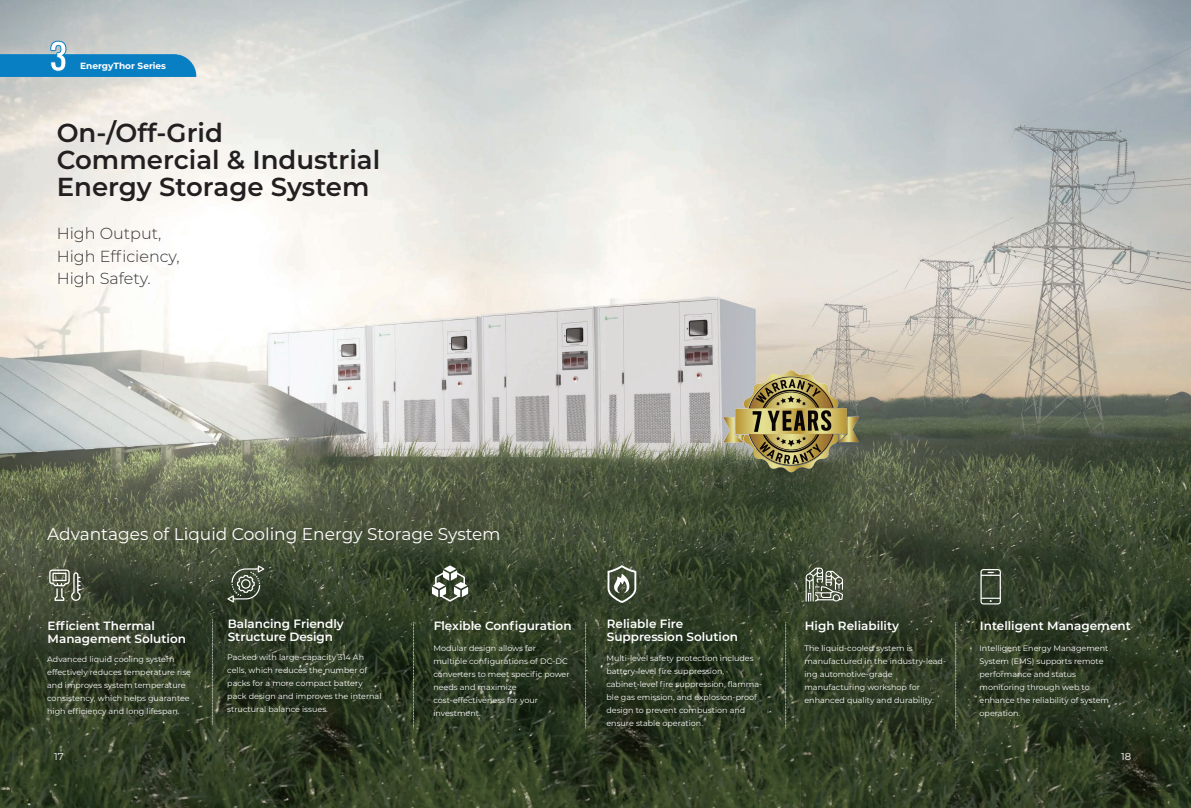
<style>
.page{position:relative;width:1191px;height:808px;background:#fff}
.page>*{position:absolute;margin:0;border:0;box-sizing:border-box;transform-origin:0 0}
.t1{font:600 26px/27px "Montserrat";color:#231f20}
.t2{font:17px "Montserrat";color:#fff}
.t3{font:300 16px/22.6px "Montserrat";color:#333334}
.t4{font:600 12px/13px "Montserrat";color:#fff}
.t5{font:10px "Montserrat";color:#fff}
.t6{font:700 9px "Montserrat";color:#fff}
.t7{font:8px/13px "Montserrat";color:#fff}
</style>
<div class="page">
<img style="left:0;top:0;width:1191px;height:808px">
<svg style="left:0;top:41px;width:197px;height:36px;background:#559ec7"></svg>
<svg style="left:212px;top:619px;width:1px;height:106px"></svg>
<svg style="left:585px;top:622px;width:1px;height:106px"></svg>
<svg style="left:413px;top:622px;width:1px;height:106px"></svg>
<svg style="left:785px;top:622px;width:1px;height:106px"></svg>
<svg style="left:955px;top:622px;width:1px;height:106px"></svg>
<svg style="left:980px;top:569px;width:21px;height:35px"></svg>
<svg style="left:227px;top:565px;width:38px;height:38px"></svg>
<svg style="left:432px;top:565px;width:36px;height:37px"></svg>
<svg style="left:805px;top:567px;width:38px;height:35px"></svg>
<svg style="left:607px;top:565px;width:29px;height:38px"></svg>
<svg style="left:49px;top:569px;width:32px;height:32px"></svg>
<img style="left:723px;top:371px;width:135px;height:102px">
<p class="t6" style="left:80px;top:59px;width:87px">EnergyThor Series</p>
<h1 class="t1" style="left:57px;top:118px;width:325px">On-/Off-Grid<br>Commercial &amp; Industrial<br>Energy Storage System</h1>
<h3 class="t3" style="left:57px;top:221px;width:124px">High Output,<br>High Efficiency,<br>High Safety.</h3>
<h2 class="t2" style="left:47px;top:523px;width:455px">Advantages of Liquid Cooling Energy Storage System</h2>
<h3 class="t4" style="left:48px;top:619px;width:140px">Efficient Thermal<br>Management Solution</h3>
<p class="t7" style="left:47px;top:652px;width:145px">Advanced liquid cooling system effectively reduces temperature rise and improves system temperature consistency, which helps guarantee high efficiency and long lifespan.</p>
<h3 class="t4" style="left:228px;top:617px;width:118px">Balancing Friendly<br>Structure Design</h3>
<p class="t7" style="left:227px;top:650px;width:156px">Packed with large-capacity 314 Ah cells, which reduces the number of packs for a more compact battery pack design and improves the internal structural balance issues.</p>
<h3 class="t4" style="left:434px;top:619px;width:139px">Flexible Configuration</h3>
<p class="t7" style="left:433px;top:641px;width:138px">Modular design allows for multiple configurations of DC-DC converters to meet specific power needs and maximize cost-effectiveness for your investment.</p>
<h3 class="t4" style="left:607px;top:617px;width:133px">Reliable Fire<br>Suppression Solution</h3>
<p class="t7" style="left:606px;top:651px;width:157px">Multi-level safety protection includes battery-level fire suppression, cabinet-level fire suppression, flamma&shy;ble gas emission, and explosion-proof design to prevent combustion and ensure stable operation.</p>
<h3 class="t4" style="left:805px;top:619px;width:96px">High Reliability</h3>
<p class="t7" style="left:804px;top:641px;width:143px">The liquid-cooled system is manufactured in the industry-lead&shy;ing automotive-grade manufacturing workshop for enhanced quality and durability.</p>
<h3 class="t4" style="left:980px;top:619px;width:152px">Intelligent Management</h3>
<p class="t7" style="left:979px;top:641px;width:131px">Intelligent Energy Management<br>System (EMS) supports remote performance and status monitoring through web to enhance the reliability of system operation.</p>
<p class="t5" style="left:54px;top:749px;width:11px">17</p>
<p class="t5" style="left:1121px;top:749px;width:11px">18</p>
</div>
